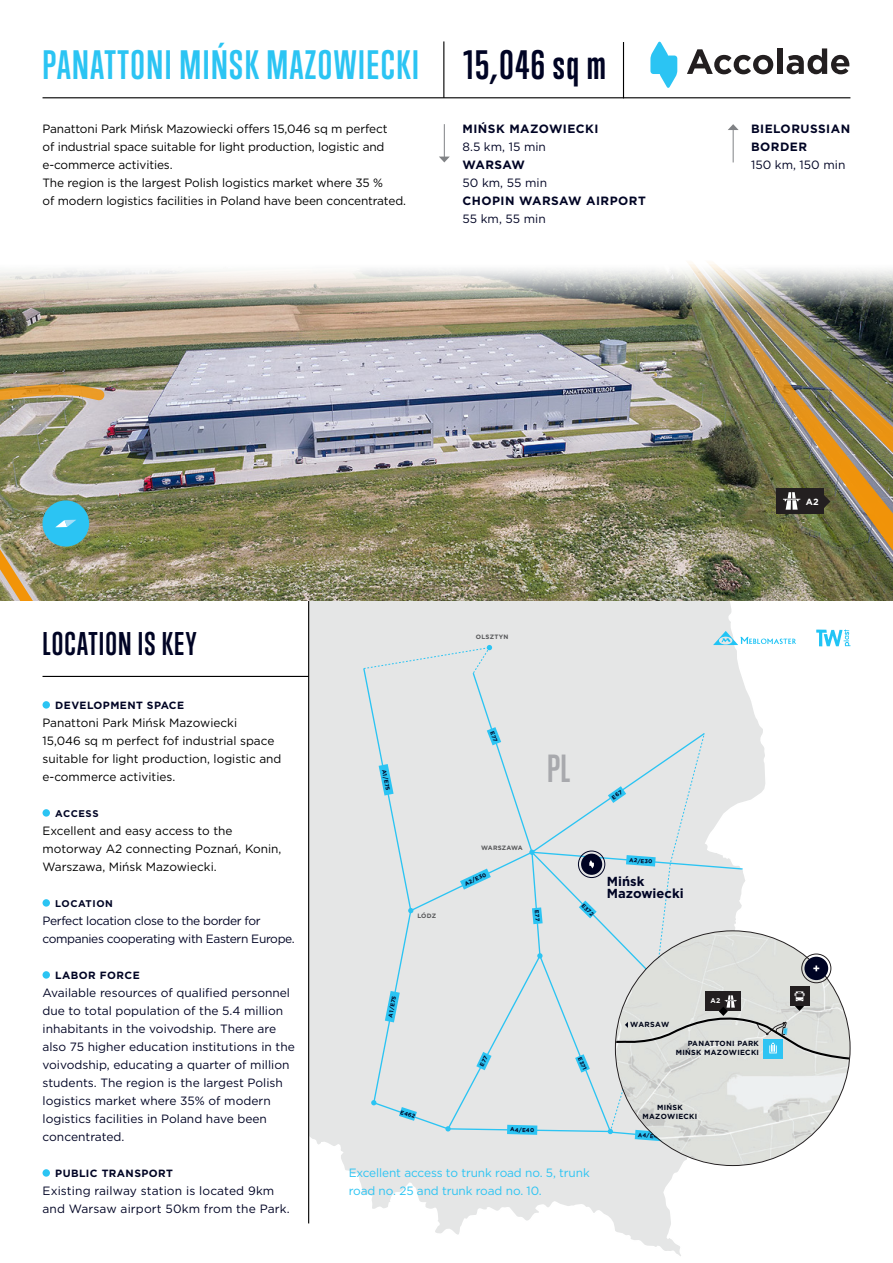
<style>
.page{position:relative;width:893px;height:1263px;background:#fff}
.page>*{position:absolute;margin:0;border:0;box-sizing:border-box;transform-origin:0 0}
.t1{font:700 37.5px "Trump Gothic Pro";letter-spacing:.04em;color:#2bc4f3}
.t2{font:700 37.5px "Trump Gothic Pro";letter-spacing:.04em;color:#000424}
.t3{font:700 35.85px "Trump Gothic Pro";color:#a8a9ad}
.t4{font:700 30px "Trump Gothic Pro";letter-spacing:.04em;color:#000424}
.t5{font:700 13.05px/12.6px "Gotham";color:#000424}
.t6{font:12px/18px "Gotham";letter-spacing:-.01em;color:#000}
.t7{font:12px/18px "Gotham";color:#000424}
.t8{font:12px/18px "Gotham";letter-spacing:-.03em;color:#000424}
.t9{font:12px/18px "Gotham";letter-spacing:-.01em;color:#2bc4f3}
.t10{font:700 12px/18px "Gotham";letter-spacing:.04em;color:#000424}
.t11{font:700 10.5px "Gotham";letter-spacing:.04em;color:#000424}
.t12{font:700 9.75px "Gotham";letter-spacing:.06em;color:#000424}
.t13{font:700 9px "Gotham";color:#fff}
.t14{font:700 7.35px/9px "Gotham";letter-spacing:.04em;color:#000518;text-align:right}
.t15{font:700 6.9px "Gotham";color:#fff}
.t16{font:700 6.3px "Gotham";letter-spacing:.04em;color:#57585a}
.t17{font:700 5.55px "Gotham";color:#000424}
</style>
<div class="page">
<svg style="left:309px;top:601px;width:477px;height:655px"></svg>
<hr style="left:308px;top:583px;width:1px;height:640px;background:#000">
<img style="left:0;top:269px;width:893px;height:332px">
<img style="left:609px;top:269px;width:284px;height:304px">
<img style="left:618px;top:262px;width:275px;height:205px">
<svg style="left:687px;top:49px;width:86px;height:25px"></svg>
<div style="left:777px;top:48px;width:6px;height:26px;background:#231f20"></div>
<svg style="left:787px;top:48px;width:62px;height:26px"></svg>
<svg style="left:650px;top:41px;width:27px;height:47px"></svg>
<hr style="left:43px;top:97px;width:807px;height:1px;background:#000">
<hr style="left:443px;top:41px;width:1px;height:57px;background:#000">
<div style="left:43px;top:701px;width:7px;height:8px;background:#2bc4f3;border-radius:50%"></div>
<div style="left:43px;top:809px;width:7px;height:8px;background:#2bc4f3;border-radius:50%"></div>
<div style="left:43px;top:899px;width:7px;height:8px;background:#2bc4f3;border-radius:50%"></div>
<div style="left:43px;top:971px;width:7px;height:8px;background:#2bc4f3;border-radius:50%"></div>
<div style="left:43px;top:1169px;width:7px;height:8px;background:#2bc4f3;border-radius:50%"></div>
<hr style="left:43px;top:676px;width:266px;height:1px;background:#000">
<img style="left:0;top:383px;width:105px;height:218px">
<img style="left:616px;top:931px;width:234px;height:234px;border-radius:117px">
<hr style="left:623px;top:42px;width:1px;height:56px;background:#000">
<div style="left:777px;top:488px;width:47px;height:25px;background:#231f20"></div>
<svg style="left:824px;top:495px;width:6px;height:13px"></svg>
<svg style="left:783px;top:492px;width:17px;height:18px"></svg>
<hr style="left:733px;top:129px;width:1px;height:33px;background:#808285">
<svg style="left:728px;top:124px;width:11px;height:6px"></svg>
<hr style="left:444px;top:124px;width:1px;height:33px;background:#808285">
<svg style="left:439px;top:157px;width:11px;height:5px"></svg>
<svg style="left:362px;top:630px;width:488px;height:511px;background:#e0e5e6"></svg>
<p class="t1" style="left:43px;top:41px;width:378px">PANATTONI MIŃSK MAZOWIECKI</p>
<p class="t2" style="left:463px;top:41px;width:144px">15,046 sq m</p>
<p class="t6" style="left:43px;top:119px;width:347px">Panattoni Park Mińsk Mazowiecki offers 15,046 sq m perfect of industrial space suitable for light production, logistic and e-commerce activities.<br>The region is the largest Polish logistics market where 35 %</p>
<p class="t6" style="left:43px;top:191px;width:365px">of modern logistics facilities in Poland have been concentrated.</p>
<p class="t10" style="left:462px;top:119px;width:138px">MIŃSK MAZOWIECKI</p>
<p class="t7" style="left:462px;top:137px;width:85px">8.5 km, 15 min</p>
<p class="t10" style="left:462px;top:155px;width:64px">WARSAW</p>
<p class="t7" style="left:462px;top:173px;width:86px">50 km, 55 min</p>
<p class="t10" style="left:462px;top:191px;width:185px">CHOPIN WARSAW AIRPORT</p>
<p class="t7" style="left:462px;top:209px;width:85px">55 km, 55 min</p>
<p class="t10" style="left:751px;top:119px;width:101px">BIELORUSSIAN<br>BORDER</p>
<p class="t7" style="left:751px;top:155px;width:96px">150 km, 150 min</p>
<p class="t4" style="left:43px;top:625px;width:155px">LOCATION IS KEY</p>
<p class="t16" style="left:476px;top:632px;width:34px">OLSZTYN</p>
<p class="t13" style="left:806px;top:495px;width:15px">A2</p>
<p class="t11" style="left:55px;top:698px;width:130px">DEVELOPMENT SPACE</p>
<p class="t6" style="left:43px;top:713px;width:240px">Panattoni Park Mińsk Mazowiecki<br>15,046 sq m perfect fof industrial space suitable for light production, logistic and e-commerce activities.</p>
<p class="t12" style="left:55px;top:807px;width:45px">ACCESS</p>
<p class="t6" style="left:43px;top:821px;width:240px">Excellent and easy access to the motorway A2 connecting Poznań, Konin,<br>Warszawa, Mińsk Mazowiecki.</p>
<p class="t12" style="left:55px;top:897px;width:59px">LOCATION</p>
<p class="t8" style="left:43px;top:911px;width:254px">Perfect location close to the border for companies cooperating with Eastern Europe.</p>
<p class="t11" style="left:55px;top:968px;width:86px">LABOR FORCE</p>
<p class="t7" style="left:43px;top:983px;width:254px">Available resources of qualified personnel due to total population of the 5.4 million inhabitants in the voivodship. There are also 75 higher education institutions in the voivodship, educating a quarter of million students. The region is the largest Polish logistics market where 35% of modern logistics facilities in Poland have been concentrated.</p>
<p class="t11" style="left:55px;top:1166px;width:119px">PUBLIC TRANSPORT</p>
<p class="t7" style="left:43px;top:1181px;width:249px">Existing railway station is located 9km and Warsaw airport 50km from the Park.</p>
<p class="t17" style="left:388px;top:768px;width:23px;rotate:79deg">A1/E75</p>
<p class="t16" style="left:417px;top:911px;width:20px">LÓDZ</p>
<p class="t16" style="left:481px;top:844px;width:43px">WARSZAWA</p>
<p class="t17" style="left:463px;top:881px;width:25px;rotate:-25deg">A2/E30</p>
<p class="t3" style="left:547px;top:747px;width:24px">PL</p>
<p class="t17" style="left:585px;top:902px;width:16px;rotate:44deg">E372</p>
<p class="t17" style="left:629px;top:856px;width:25px;rotate:4deg">A2/E30</p>
<p class="t5" style="left:607px;top:875px;width:78px">Mińsk<br>Mazowiecki</p>
<p class="t17" style="left:387px;top:1016px;width:23px;rotate:-79deg">A1/E75</p>
<p class="t17" style="left:402px;top:1108px;width:17px;rotate:18deg">E462</p>
<p class="t17" style="left:510px;top:1126px;width:25px;rotate:2deg">A4/E40</p>
<p class="t17" style="left:583px;top:1056px;width:15px;rotate:67deg">E371</p>
<p class="t9" style="left:349px;top:1163px;width:243px">Excellent access to trunk road no. 5, trunk road no. 25 and trunk road no. 10.</p>
<p class="t15" style="left:710px;top:996px;width:11px">A2</p>
<p class="t14" style="left:676px;top:1039px;width:85px">PANATTONI PARK<br>MIŃSK MAZOWIECKI</p>
<p class="t14" style="left:630px;top:1020px;width:41px">WARSAW</p>
<p class="t14" style="left:643px;top:1102px;width:56px;text-align:center">MIŃSK<br>MAZOWIECKI</p>
<p class="t17" style="left:638px;top:1131px;width:25px;rotate:4deg">A4/E40</p>
</div>
